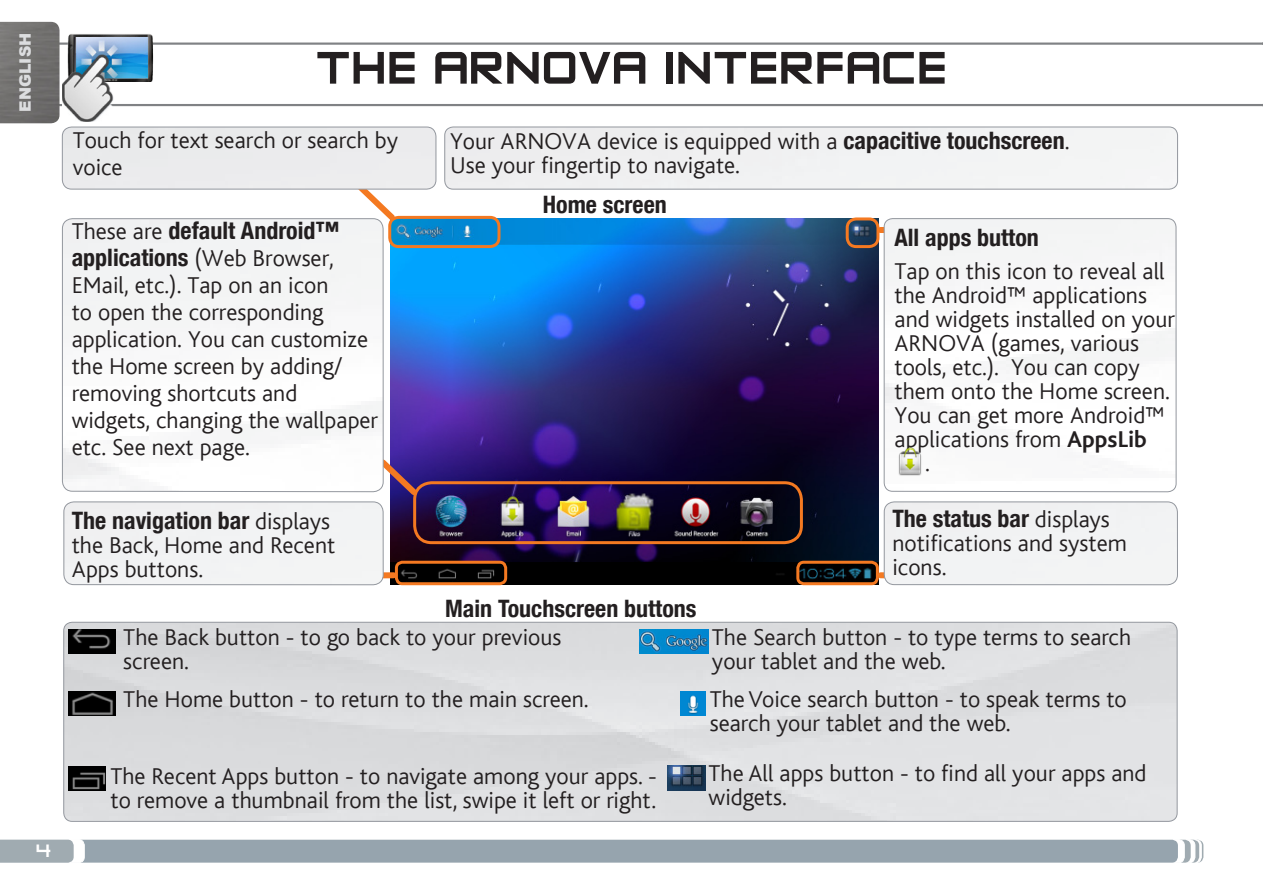
<style>
.page{position:relative;width:1263px;height:893px;background:#fff}
.page>*{position:absolute;margin:0;border:0;box-sizing:border-box;transform-origin:0 0}
.section_title{font:54px "Zero Twos";color:#231f20}
.t1{font:300 24px/24px "Bliss";color:#231f20}
.t2{font:700 condensed 24px "Helvetica Neue LT Com";color:#231f20}
.t3{font:21px "Zero Twos";color:#fff}
.t4{font:900 15.6px "Arial";color:#dcdddf}
.s1{font-family:"Helvetica Neue LT Com";font-weight:700;font-stretch:condensed}
.s2{font-weight:700}
</style>
<div class="page">
<svg style="left:0;top:839px;width:1203px;height:24px;background:#9daab3"></svg>
<img style="left:390px;top:218px;width:489px;height:367px">
<div style="left:846px;top:217px;width:33px;height:31px;border:3px solid #f47921;border-radius:9px"></div>
<svg style="left:880px;top:227px;width:4px;height:6px"></svg>
<div style="left:413px;top:481px;width:390px;height:63px;border:3px solid #f47921;border-radius:17px"></div>
<div style="left:884px;top:218px;width:292px;height:274px;border:1px solid #93979e;border-radius:9px"></div>
<hr style="left:0;top:43px;width:1263px;height:2px;background:#808285">
<hr style="left:0;top:104px;width:1263px;height:2px;background:#808285">
<img style="left:68px;top:34px;width:85px;height:3px">
<img style="left:62px;top:37px;width:109px;height:84px">
<div style="left:64px;top:622px;width:1113px;height:199px;background:#dcdddf"></div>
<div style="left:63px;top:622px;width:1114px;height:200px;border:1px solid #93979e;border-radius:9px"></div>
<svg style="left:384px;top:454px;width:38px;height:47px;background:#6a4885"></svg>
<div style="left:383px;top:572px;width:11px;height:6px;background:#f47921"></div>
<div style="left:395px;top:561px;width:112px;height:24px;border:3px solid #f47921;border-radius:6px"></div>
<svg style="left:881px;top:572px;width:3px;height:6px"></svg>
<div style="left:796px;top:561px;width:83px;height:24px;border:3px solid #f47921;border-radius:6px"></div>
<div style="left:884px;top:501px;width:294px;height:84px;border:1px solid #93979e;border-radius:10px"></div>
<div style="left:388px;top:216px;width:112px;height:32px;border:3px solid #f47921;border-radius:9px"></div>
<div style="left:444px;top:127px;width:734px;height:63px;border:1px solid #93979e;border-radius:9px"></div>
<div style="left:63px;top:501px;width:321px;height:84px;border:1px solid #93979e;border-radius:10px"></div>
<div style="left:62px;top:218px;width:322px;height:274px;border:1px solid #93979e;border-radius:10px"></div>
<svg style="left:352px;top:190px;width:48px;height:36px"></svg>
<div style="left:62px;top:127px;width:374px;height:63px;border:1px solid #93979e;border-radius:9px"></div>
<img style="left:0;top:22px;width:60px;height:101px">
<img style="left:894px;top:446px;width:31px;height:31px">
<img style="left:668px;top:765px;width:38px;height:26px">
<img style="left:680px;top:691px;width:26px;height:24px">
<img style="left:640px;top:629px;width:69px;height:25px">
<img style="left:68px;top:691px;width:48px;height:24px">
<img style="left:68px;top:629px;width:48px;height:25px">
<img style="left:68px;top:766px;width:38px;height:25px">
<p class="t4" style="left:14px;top:112px;width:80px;rotate:-90deg">ENGLISH</p>
<p class="t3" style="left:36px;top:840px;width:16px">4</p>
<p class="section_title" style="left:316px;top:40px;width:634px">THE ARNOVA INTERFACE</p>
<p class="t1" style="left:73px;top:128px;width:327px;line-height:27px">Touch for text search or search by voice</p>
<p class="t1" style="left:450px;top:129px;width:621px">Your ARNOVA device is equipped with a <span class="s1">capacitive touchscreen</span>.<br>Use your fingertip to navigate.</p>
<p class="t2" style="left:543px;top:190px;width:125px">Home screen</p>
<p class="t1" style="left:72px;top:218px;width:308px;line-height:27px">These are <span class="s1">default Android™ applications</span> (Web Browser,<br>EMail, etc.). Tap on an icon<br>to open the corresponding application. You can customize the Home screen by adding/ removing shortcuts and widgets, changing the wallpaper etc. See next page.</p>
<p class="t2" style="left:894px;top:223px;width:146px">All apps button</p>
<p class="t1" style="left:894px;top:259px;width:272px">Tap on this icon to reveal all</p>
<p class="t1" style="left:894px;top:283px;width:254px">the Android™ applications</p>
<p class="t1" style="left:894px;top:307px;width:282px">and widgets installed on your</p>
<p class="t1" style="left:894px;top:331px;width:246px">ARNOVA (games, various</p>
<p class="t1" style="left:894px;top:355px;width:247px">tools, etc.). You can copy</p>
<p class="t1" style="left:894px;top:379px;width:277px">them onto the Home screen.</p>
<p class="t1" style="left:894px;top:403px;width:271px">You can get more Android™</p>
<p class="t1" style="left:894px;top:427px;width:254px">applications from <span class="s2">AppsLib</span></p>
<p class="t1" style="left:925px;top:451px;width:6px">.</p>
<p class="t1" style="left:72px;top:510px;width:265px"><span class="s1">The navigation bar</span> displays the Back, Home and Recent<br>Apps buttons.</p>
<p class="t1" style="left:892px;top:507px;width:236px"><span class="s1">The status bar</span> displays notifications and system icons.</p>
<p class="t2" style="left:445px;top:594px;width:253px">Main Touchscreen buttons</p>
<p class="t1" style="left:123px;top:626px;width:440px">The Back button - to go back to your previous screen.</p>
<p class="t1" style="left:123px;top:688px;width:467px">The Home button - to return to the main screen.</p>
<p class="t1" style="left:110px;top:764px;width:548px">The Recent Apps button - to navigate among your apps. - to remove a thumbnail from the list, swipe it left or right.</p>
<p class="t1" style="left:712px;top:626px;width:421px">The Search button - to type terms to search your tablet and the web.</p>
<p class="t1" style="left:710px;top:688px;width:418px">The Voice search button - to speak terms to search your tablet and the web.</p>
<p class="t1" style="left:709px;top:762px;width:439px">The All apps button - to find all your apps and widgets.</p>
</div>
